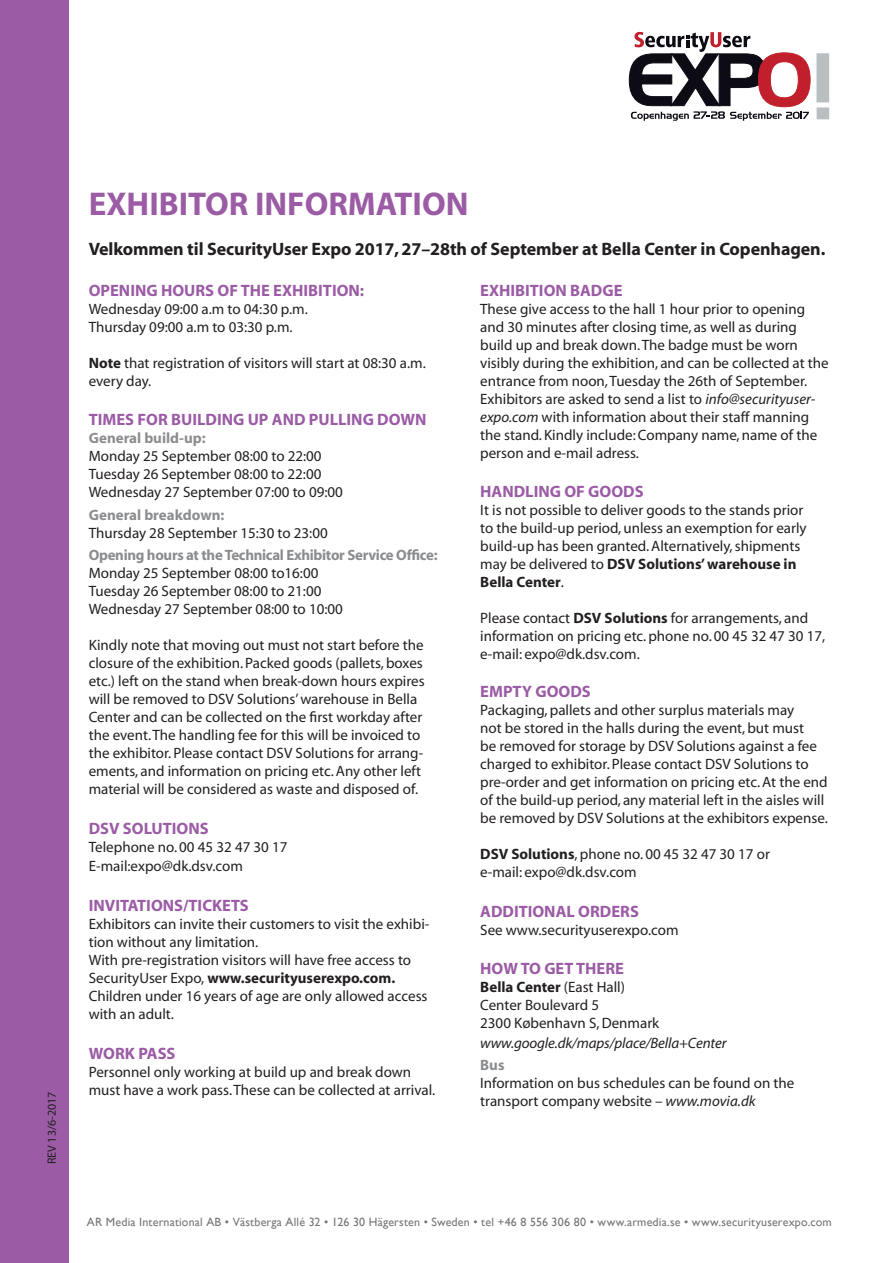
<style>
.page{position:relative;width:893px;height:1263px;background:#fff}
.page>*{position:absolute;margin:0;border:0;box-sizing:border-box;transform-origin:0 0}
.t1{font:700 33px "Myriad";color:#9b5ba5}
.t2{font:700 18px "Myriad";letter-spacing:-.005em;color:#231f20}
.t3{font:700 16.5px "Myriad";color:#9b5ba5}
.t4{font:15px/18px "Myriad";color:#231f20}
.t5{font:700 15px "Myriad";letter-spacing:-.02em;color:#8a8c8f}
.t6{font:italic 15px "Myriad";letter-spacing:-.01em;color:#231f20}
.t7{font:700 15px "Myriad";color:#8a8c8f}
.t8{font:12px "Gill Sans";letter-spacing:.015em;color:#757679}
.t9{font:12px "Myriad";color:#231f20}
.s1{font-weight:700}
.s2{font-style:italic}
</style>
<div class="page">
<div style="left:0;top:0;width:68px;height:1263px;background:#9b5ba5"></div>
<svg style="left:628px;top:32px;width:201px;height:89px"></svg>
<p class="t9" style="left:46px;top:1164px;width:74px;rotate:-90deg">REV 13/6-2017</p>
<h1 class="t1" style="left:89px;top:187px;width:381px">EXHIBITOR INFORMATION</h1>
<p class="t2" style="left:89px;top:239px;width:738px">Velkommen til SecurityUser Expo 2017, 27–28th of September at Bella Center in Copenhagen.</p>
<p class="t3" style="left:89px;top:282px;width:31px">Openin</p>
<p class="t3" style="left:146px;top:282px;width:26px">g hours</p>
<p class="t3" style="left:218px;top:282px;width:34px">of the</p>
<p class="t3" style="left:273px;top:282px;width:10px">exhibition</p>
<p class="t3" style="left:360px;top:282px;width:6px">:</p>
<p class="t4" style="left:89px;top:300px;width:221px">Wednesday 09:00 a.m to 04:30 p.m.<br>Thursday 09:00 a.m to 03:30 p.m.</p>
<p class="t4" style="left:89px;top:354px;width:339px"><span class="s1">Note</span> that registration of visitors will start at 08:30 a.m. every day.</p>
<p class="t3" style="left:89px;top:411px;width:19px">Times</p>
<p class="t3" style="left:138px;top:411px;width:11px">for</p>
<p class="t3" style="left:171px;top:411px;width:255px">bui lding up an d pulling down</p>
<p class="t7" style="left:89px;top:431px;width:118px">General build-up:</p>
<p class="t4" style="left:89px;top:448px;width:256px">Monday 25 September 08:00 to 22:00<br>Tuesday 26 September 08:00 to 22:00<br>Wednesday 27 September 07:00 to 09:00</p>
<p class="t7" style="left:89px;top:507px;width:137px">General breakdown:</p>
<p class="t4" style="left:89px;top:524px;width:240px">Thursday 28 September 15:30 to 23:00</p>
<p class="t5" style="left:89px;top:547px;width:350px">Opening hours at the Technical Exhibitor Service Office:</p>
<p class="t4" style="left:89px;top:564px;width:256px">Monday 25 September 08:00 to16:00<br>Tuesday 26 September 08:00 to 21:00<br>Wednesday 27 September 08:00 to 10:00</p>
<p class="t4" style="left:89px;top:636px;width:337px">Kindly note that moving out must not start before the closure of the exhibition. Packed goods (pallets, boxes etc.) left on the stand when break-down hours expires will be removed to DSV Solutions’ warehouse in Bella Center and can be collected on the first workday after the event. The handling fee for this will be invoiced to the exhibitor. Please contact DSV Solutions for arrang&shy;ements, and information on pricing etc. Any other left material will be considered as waste and disposed of.</p>
<p class="t3" style="left:89px;top:819px;width:74px">DSV Solutions</p>
<p class="t4" style="left:89px;top:837px;width:200px;line-height:19.8px">Telephone no. 00 45 32 47 30 17<br>E-mail:expo@dk.dsv.com</p>
<p class="t3" style="left:89px;top:897px;width:15px">Invitations</p>
<p class="t3" style="left:183px;top:897px;width:49px">/Tickets</p>
<p class="t4" style="left:89px;top:915px;width:342px">Exhibitors can invite their customers to visit the exhibi&shy;tion without any limitation.<br>With pre-registration visitors will have free access to SecurityUser Expo, <span class="s1">www.securityuserexpo.com.<br></span>Children under 16 years of age are only allowed access with an adult.</p>
<p class="t3" style="left:89px;top:1044px;width:13px">Wor</p>
<p class="t3" style="left:125px;top:1044px;width:33px">k pass</p>
<p class="t4" style="left:89px;top:1063px;width:348px">Personnel only working at build up and break down must have a work pass. These can be collected at arrival.</p>
<p class="t3" style="left:480px;top:282px;width:19px">Exhibition</p>
<p class="t3" style="left:570px;top:282px;width:52px">badge</p>
<p class="t4" style="left:480px;top:300px;width:350px">These give access to the hall 1 hour prior to opening and 30 minutes after closing time, as well as during build up and break down. The badge must be worn visibly during the exhibition, and can be collected at the entrance from noon, Tuesday the 26th of September.<br>Exhibitors are asked to send a list to <span class="s2">info@securityuser&shy;expo.com</span> with information about their staff manning the stand. Kindly include: Company name, name of the person and e-mail adress.</p>
<p class="t3" style="left:480px;top:483px;width:165px">HANDLING OF GOODS</p>
<p class="t4" style="left:480px;top:502px;width:328px">It is not possible to deliver goods to the stands prior to the build-up period, unless an exemption for early build-up has been granted. Alternatively, shipments may be delivered to <span class="s1">DSV Solutions’ warehouse in Bella Center</span>.</p>
<p class="t4" style="left:480px;top:610px;width:346px">Please contact <span class="s1">DSV Solutions</span> for arrangements, and information on pricing etc. phone no. 00 45 32 47 30 17, e-mail: expo@dk.dsv.com.</p>
<p class="t3" style="left:480px;top:683px;width:110px">Empty goods</p>
<p class="t4" style="left:480px;top:702px;width:349px">Packaging, pallets and other surplus materials may<br>not be stored in the halls during the event, but must<br>be removed for storage by DSV Solutions against a fee charged to exhibitor. Please contact DSV Solutions to pre-order and get information on pricing etc. At the end of the build-up period, any material left in the aisles will be removed by DSV Solutions at the exhibitors expense.</p>
<p class="t4" style="left:480px;top:846px;width:291px"><span class="s1">DSV Solutions</span>, phone no. 00 45 32 47 30 17 or e-mail: expo@dk.dsv.com</p>
<p class="t3" style="left:480px;top:903px;width:44px">Additiona</p>
<p class="t3" style="left:566px;top:903px;width:55px">l orders</p>
<p class="t4" style="left:480px;top:921px;width:200px">See www.securityuserexpo.com</p>
<p class="t3" style="left:480px;top:960px;width:145px">HOW TO GET THERE</p>
<p class="t4" style="left:480px;top:979px;width:181px"><span class="s1">Bella Center</span> (East Hall)<br>Center Boulevard 5<br>2300 København S, Denmark</p>
<p class="t6" style="left:480px;top:1036px;width:248px">www.google.dk/maps/place/Bella+Center</p>
<p class="t5" style="left:480px;top:1058px;width:26px">Bus</p>
<p class="t4" style="left:480px;top:1075px;width:316px">Information on bus schedules can be found on the transport company website – <span class="s2">www.movia.dk</span></p>
<p class="t8" style="left:87px;top:1215px;width:746px">AR Media International AB • Västberga Allé 32 • 126 30 Hägersten • Sweden • tel +46 8 556 306 80 • www.armedia.se • www.securityuserexpo.com</p>
</div>
